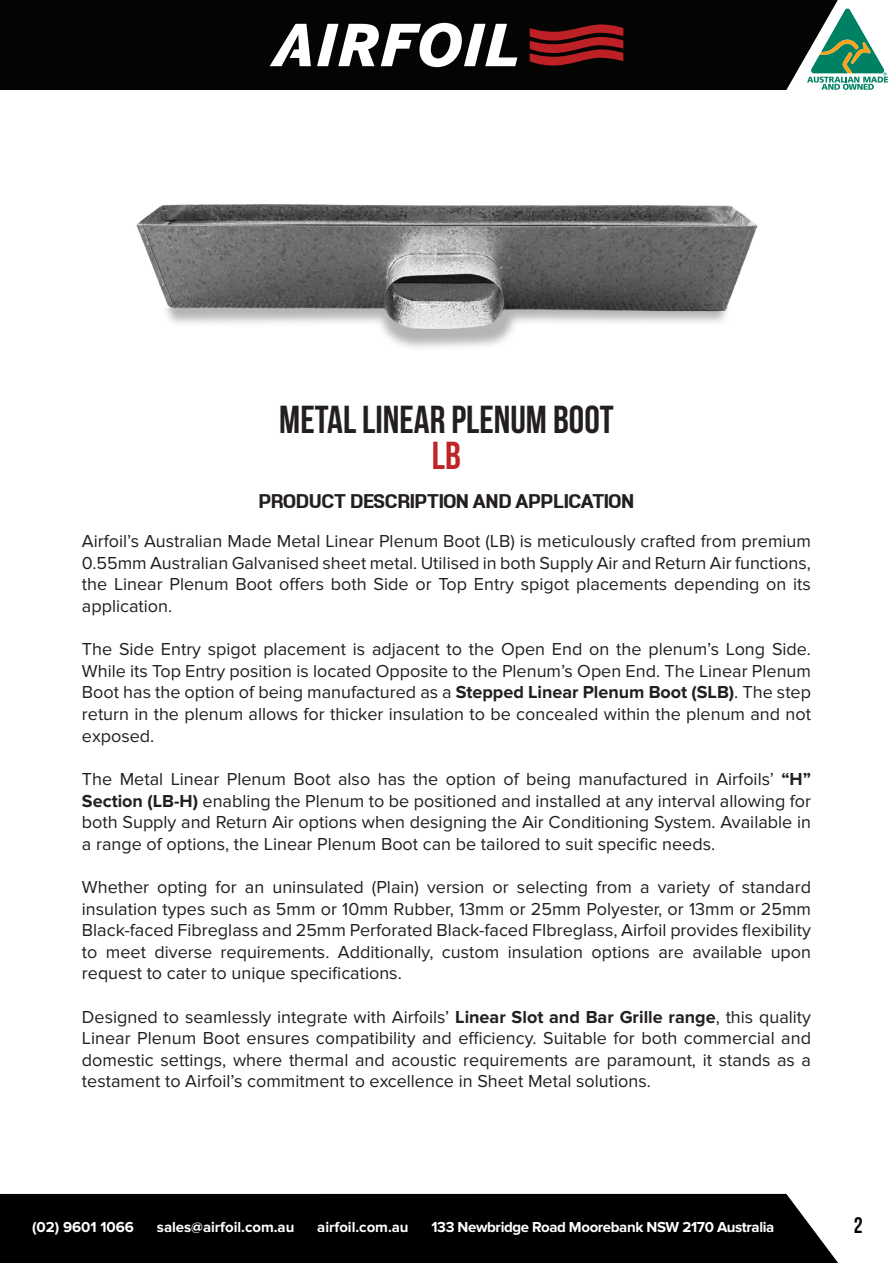
<style>
.page{position:relative;width:893px;height:1263px;background:#fff}
.page>*{position:absolute;margin:0;border:0;box-sizing:border-box;transform-origin:0 0}
.t1{font:700 39px "Bebas Neue";color:#231f20}
.t2{font:700 39px "Bebas Neue";color:#bf2527}
.t3{font:700 24px "LT Emphasis";color:#231f20}
.t4{font:700 22.5px "Bebas Neue";color:#040503}
.t5{font:18px/21.6px "Proxima Nova";color:#231f20;text-align:justify}
.t6{font:700 15px "Proxima Nova";color:#fff}
.t7{font:700 15px "Proxima Nova";letter-spacing:-.025em;color:#fff}
.s1{font-weight:700}
</style>
<div class="page">
<svg style="left:838px;top:8px;width:50px;height:82px"></svg>
<div style="left:0;top:0;width:838px;height:90px;background:#040503"></div>
<svg style="left:317px;top:23px;width:200px;height:44px"></svg>
<svg style="left:270px;top:24px;width:41px;height:42px"></svg>
<svg style="left:530px;top:24px;width:93px;height:42px;background:#731518"></svg>
<div style="left:0;top:1194px;width:838px;height:69px;background:#000001"></div>
<img style="left:136px;top:204px;width:622px;height:144px">
<p class="t1" style="left:279px;top:398px;width:336px">METAL LINEAR PLENUM BOOT</p>
<p class="t2" style="left:432px;top:434px;width:31px">LB</p>
<p class="t3" style="left:259px;top:489px;width:377px">PRODUCT DESCRIPTION AND APPLICATION</p>
<p class="t5" style="left:82px;top:531px;width:731px">Airfoil’s Australian Made Metal Linear Plenum Boot (LB) is meticulously crafted from premium 0.55mm Australian Galvanised sheet metal. Utilised in both Supply Air and Return Air functions, the Linear Plenum Boot offers both Side or Top Entry spigot placements depending on its application.</p>
<p class="t5" style="left:82px;top:639px;width:731px">The Side Entry spigot placement is adjacent to the Open End on the plenum’s Long Side.<br>While its Top Entry position is located Opposite to the Plenum’s Open End. The Linear Plenum Boot has the option of being manufactured as a <span class="s1">Stepped Linear Plenum Boot (SLB)</span>. The step return in the plenum allows for thicker insulation to be concealed within the plenum and not exposed.</p>
<p class="t5" style="left:82px;top:768px;width:731px">The Metal Linear Plenum Boot also has the option of being manufactured in Airfoils’ <span class="s1">“H” Section (LB-H)</span> enabling the Plenum to be positioned and installed at any interval allowing for both Supply and Return Air options when designing the Air Conditioning System. Available in a range of options, the Linear Plenum Boot can be tailored to suit specific needs.</p>
<p class="t5" style="left:82px;top:876px;width:731px">Whether opting for an uninsulated (Plain) version or selecting from a variety of standard insulation types such as 5mm or 10mm Rubber, 13mm or 25mm Polyester, or 13mm or 25mm Black-faced Fibreglass and 25mm Perforated Black-faced FIbreglass, Airfoil provides flexibility to meet diverse requirements. Additionally, custom insulation options are available upon request to cater to unique specifications.</p>
<p class="t5" style="left:82px;top:1006px;width:731px">Designed to seamlessly integrate with Airfoils’ <span class="s1">Linear Slot and Bar Grille range</span>, this quality Linear Plenum Boot ensures compatibility and efficiency. Suitable for both commercial and domestic settings, where thermal and acoustic requirements are paramount, it stands as a testament to Airfoil’s commitment to excellence in Sheet Metal solutions.</p>
<p class="t6" style="left:32px;top:1218px;width:103px">(02) 9601 1066</p>
<p class="t6" style="left:157px;top:1218px;width:139px">sales@airfoil.com.au</p>
<p class="t6" style="left:317px;top:1218px;width:93px">airfoil.com.au</p>
<p class="t7" style="left:431px;top:1218px;width:344px">133 Newbridge Road Moorebank NSW 2170 Australia</p>
<p class="t4" style="left:854px;top:1213px;width:10px">2</p>
</div>
